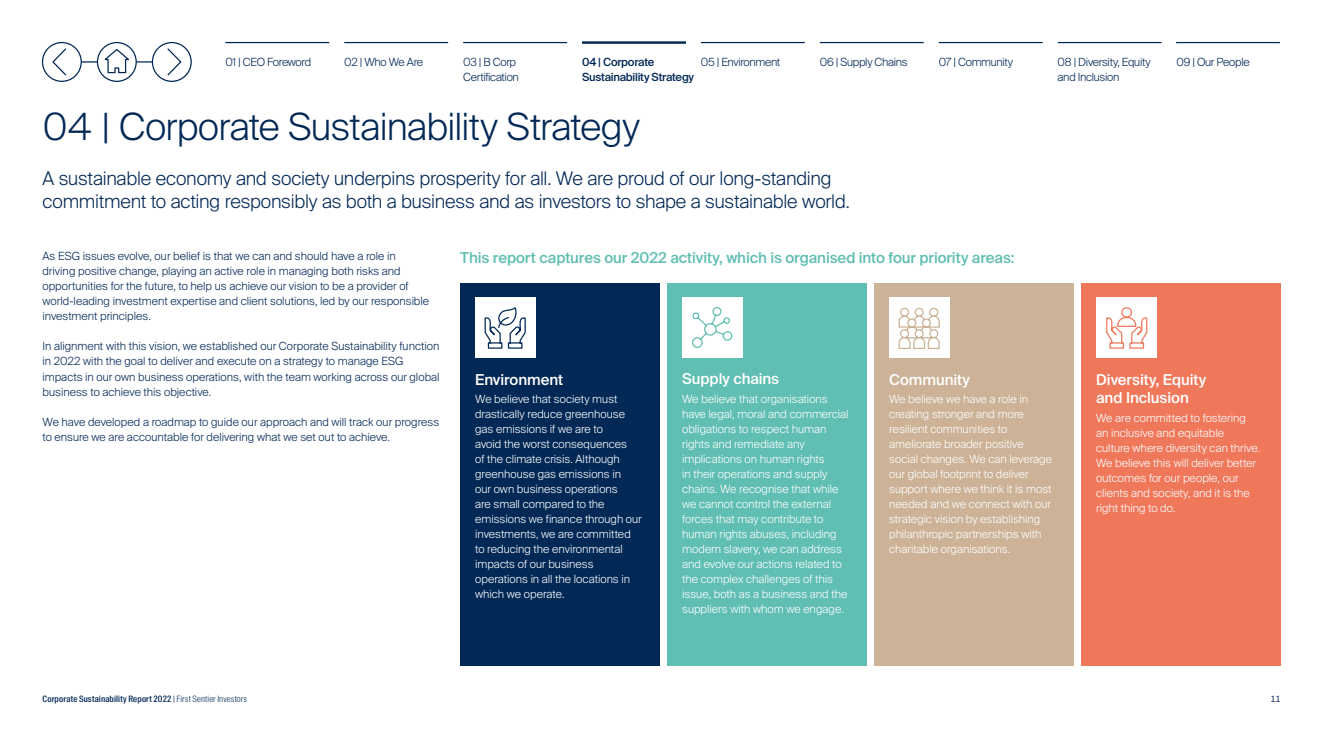
<style>
.page{position:relative;width:1323px;height:745px;background:#fff}
.page>*{position:absolute;margin:0;border:0;box-sizing:border-box;transform-origin:0 0}
.t1{font:300 37.5px "Suisse Intl";letter-spacing:-.015em;color:#022856}
.t2{font:300 18.75px/22.5px "Suisse Intl";letter-spacing:-.01em;color:#022856}
.t3{font:500 15px "Suisse Intl";letter-spacing:-.005em;color:#60beb3}
.t4{font:500 15px/18.8px "Suisse Intl";letter-spacing:-.005em;color:#fff}
.t5{font:300 11.25px/15px "Suisse Intl";color:#fff}
.t6{font:300 11.25px/15px "Suisse Intl";color:#022856}
.t7{font:300 11.25px/15px "Suisse Intl";letter-spacing:-.025em;color:#022856}
.t8{font:300 11.25px/15px "Suisse Intl";letter-spacing:-.03em;color:#022856}
.t9{font:500 11.25px "Suisse Intl";letter-spacing:-.025em;color:#022856}
.t10{font:500 8.75px "Suisse Intl Cond";letter-spacing:.02em;color:#022856}
.t11{font:8.75px "Suisse Intl Cond";color:#022856}
.s1{font-weight:300}
</style>
<div class="page">
<hr style="left:225px;top:42px;width:104px;height:1px;background:#022856">
<hr style="left:344px;top:42px;width:104px;height:1px;background:#022856">
<hr style="left:463px;top:42px;width:104px;height:1px;background:#022856">
<hr style="left:701px;top:42px;width:104px;height:1px;background:#022856">
<hr style="left:820px;top:42px;width:104px;height:1px;background:#022856">
<hr style="left:939px;top:42px;width:104px;height:1px;background:#022856">
<hr style="left:1058px;top:42px;width:103px;height:1px;background:#022856">
<hr style="left:1176px;top:42px;width:104px;height:1px;background:#022856">
<svg style="left:41px;top:41px;width:151px;height:41px"></svg>
<hr style="left:582px;top:41px;width:104px;height:3px;background:#022856">
<div style="left:667px;top:283px;width:199px;height:381px;background:#60beb3"></div>
<div style="left:460px;top:283px;width:199px;height:381px;background:#022856"></div>
<div style="left:874px;top:283px;width:199px;height:381px;background:#ccb296"></div>
<div style="left:1081px;top:283px;width:199px;height:381px;background:#ef785b"></div>
<div style="left:1096px;top:298px;width:60px;height:60px;background:#fff"></div>
<svg style="left:1106px;top:307px;width:42px;height:42px"></svg>
<div style="left:682px;top:297px;width:60px;height:60px;background:#fff"></div>
<svg style="left:692px;top:307px;width:41px;height:41px"></svg>
<div style="left:889px;top:298px;width:60px;height:60px;background:#fff"></div>
<svg style="left:898px;top:307px;width:42px;height:42px"></svg>
<div style="left:475px;top:298px;width:60px;height:60px;background:#fff"></div>
<svg style="left:484px;top:307px;width:42px;height:42px"></svg>
<p class="t7" style="left:225px;top:55px;width:87px">01 | CEO Foreword</p>
<p class="t7" style="left:344px;top:55px;width:80px">02 | Who We Are</p>
<p class="t7" style="left:463px;top:55px;width:57px">03 | B Corp<br>Certification</p>
<p class="t8" style="left:701px;top:55px;width:81px">05 | Environment</p>
<p class="t7" style="left:820px;top:55px;width:89px">06 | Supply Chains</p>
<p class="t7" style="left:939px;top:55px;width:76px">07 | Community</p>
<p class="t8" style="left:1058px;top:55px;width:95px">08 | Diversity, Equity and Inclusion</p>
<p class="t9" style="left:582px;top:56px;width:74px">04 | Corporate</p>
<p class="t7" style="left:1176px;top:55px;width:75px">09 | Our People</p>
<p class="t9" style="left:582px;top:71px;width:114px">Sustainability Strategy</p>
<h1 class="t1" style="left:43px;top:105px;width:599px">04 | Corporate Sustainability Strategy</h1>
<h2 class="t2" style="left:43px;top:167px;width:809px">A sustainable economy and society underpins prosperity for all. We are proud of our long-standing commitment to acting responsibly as both a business and as investors to shape a sustainable world.</h2>
<p class="t6" style="left:43px;top:249px;width:388px">As ESG issues evolve, our belief is that we can and should have a role in driving positive change, playing an active role in managing both risks and opportunities for the future, to help us achieve our vision to be a provider of world-leading investment expertise and client solutions, led by our responsible investment principles.</p>
<p class="t6" style="left:43px;top:339px;width:399px">In alignment with this vision, we established our Corporate Sustainability function in 2022 with the goal to deliver and execute on a strategy to manage ESG impacts in our own business operations, with the team working across our global business to achieve this objective.</p>
<p class="t6" style="left:43px;top:414px;width:398px">We have developed a roadmap to guide our approach and will track our progress to ensure we are accountable for delivering what we set out to achieve.</p>
<h3 class="t3" style="left:460px;top:249px;width:556px">This report captures our 2022 activity, which is organised into four priority areas:</h3>
<h3 class="t4" style="left:475px;top:370px;width:90px">Environment</h3>
<p class="t5" style="left:475px;top:391px;width:168px">We believe that society must drastically reduce greenhouse gas emissions if we are to<br>avoid the worst consequences<br>of the climate crisis. Although greenhouse gas emissions in<br>our own business operations<br>are small compared to the emissions we finance through our investments, we are committed to reducing the environmental impacts of our business operations in all the locations in which we operate.</p>
<h3 class="t4" style="left:682px;top:369px;width:98px">Supply chains</h3>
<p class="t5" style="left:682px;top:391px;width:168px">We believe that organisations have legal, moral and commercial obligations to respect human rights and remediate any implications on human rights<br>in their operations and supply chains. We recognise that while we cannot control the external forces that may contribute to human rights abuses, including modern slavery, we can address and evolve our actions related to the complex challenges of this issue, both as a business and the suppliers with whom we engage.</p>
<h3 class="t4" style="left:889px;top:370px;width:82px">Community</h3>
<p class="t5" style="left:889px;top:391px;width:164px">We believe we have a role in creating stronger and more resilient communities to ameliorate broader positive social changes. We can leverage our global footprint to deliver support where we think it is most needed and we connect with our strategic vision by establishing philanthropic partnerships with charitable organisations.</p>
<h3 class="t4" style="left:1096px;top:370px;width:112px">Diversity, Equity and Inclusion</h3>
<p class="t5" style="left:1096px;top:410px;width:166px">We are committed to fostering an inclusive and equitable culture where diversity can thrive.<br>We believe this will deliver better outcomes for our people, our clients and society, and it is the right thing to do.</p>
<p class="t10" style="left:43px;top:693px;width:206px">Corporate Sustainability Report 2022 <span class="s1">| First Sentier Investors</span></p>
<p class="t11" style="left:1271px;top:693px;width:11px">11</p>
</div>
